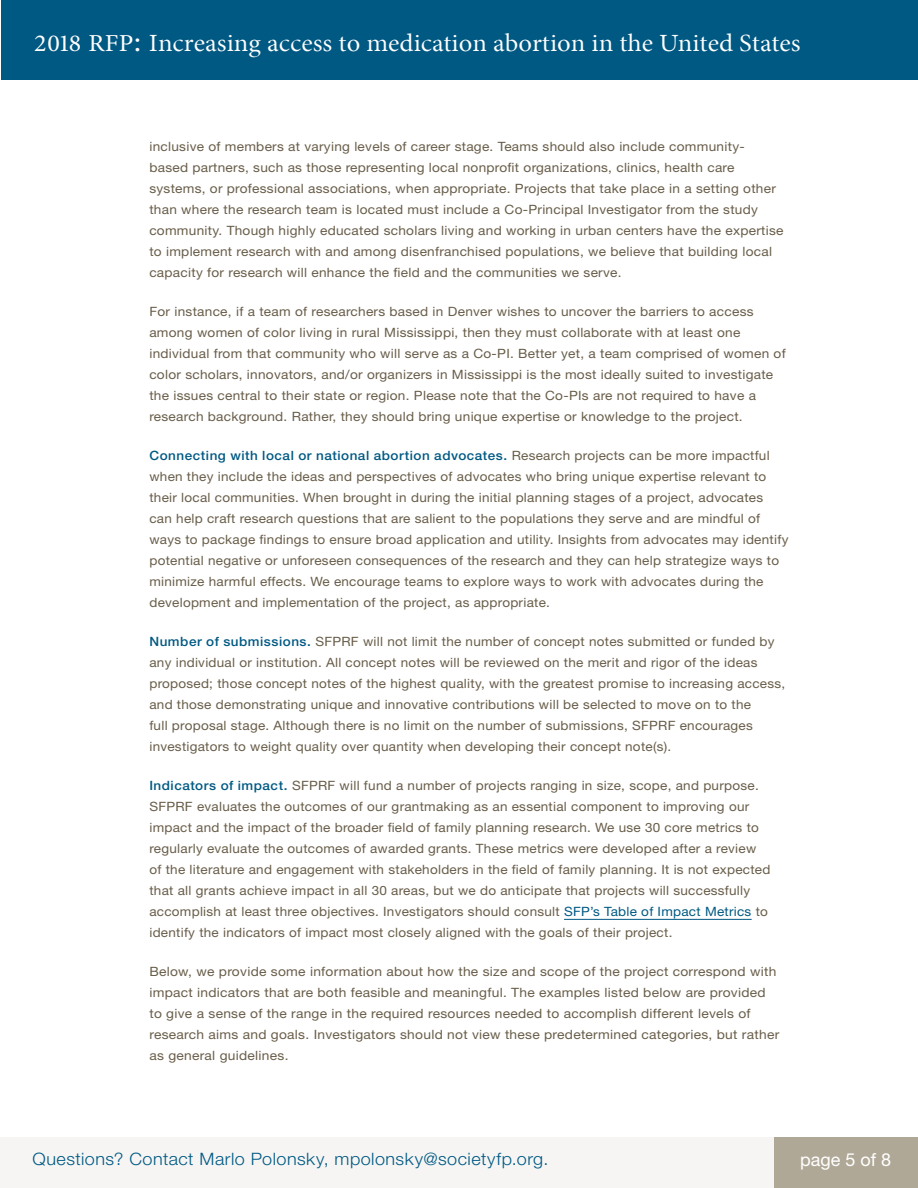
<style>
.page{position:relative;width:918px;height:1188px;background:#fff}
.page>*{position:absolute;margin:0;border:0;box-sizing:border-box;transform-origin:0 0}
.t1{font:300 25.05px "Minion Pro";color:#fff;scale:1.06 1}
.t2{font:18px "Helvetica Neue";color:#fff}
.t3{font:300 17.1px "Helvetica Neue";letter-spacing:.025em;color:#005983;scale:1.05 1}
.t4{font:12.9px/21px "Helvetica Neue";letter-spacing:.02em;color:#685d49;scale:1.05 1}
.t5{font:12.9px/21px "Helvetica Neue";letter-spacing:.02em;color:#685d49;scale:1.06 1}
.t6{font:12.9px/21px "Helvetica Neue";letter-spacing:.02em;color:#685d49;scale:1.07 1}
.s1{font-weight:400;font-size:24.45px}
.s2{font-weight:400;font-size:30.75px}
.s3{font-weight:500;color:#005983}
.s4{color:#005983}
</style>
<div class="page">
<div style="left:1px;top:0;width:917px;height:79px;background:#005983"></div>
<hr style="left:564px;top:919px;width:188px;height:1px;background:#005983">
<div style="left:0;top:1138px;width:774px;height:50px;background:#f6f5f3"></div>
<div style="left:774px;top:1138px;width:144px;height:50px;background:#b0a897"></div>
<h1 class="t1" style="left:34px;top:26px;width:724px"><span class="s1">2018 RFP</span><span class="s2">:</span> Increasing access to medication abortion in the United States</h1>
<p class="t5" style="left:149px;top:136px;width:600px">inclusive of members at varying levels of career stage. Teams should also include community&shy;based partners, such as those representing local nonprofit organizations, clinics, health care systems, or professional associations, when appropriate. Projects that take place in a setting other than where the research team is located must include a Co-Principal Investigator from the study community. Though highly educated scholars living and working in urban centers have the expertise to implement research with and among disenfranchised populations, we believe that building local capacity for research will enhance the field and the communities we serve.</p>
<p class="t5" style="left:149px;top:301px;width:602px">For instance, if a team of researchers based in Denver wishes to uncover the barriers to access among women of color living in rural Mississippi, then they must collaborate with at least one individual from that community who will serve as a Co-PI. Better yet, a team comprised of women of color scholars, innovators, and/or organizers in Mississippi is the most ideally suited to investigate the issues central to their state or region. Please note that the Co-PIs are not required to have a research background. Rather, they should bring unique expertise or knowledge to the project.</p>
<p class="t4" style="left:149px;top:445px;width:610px"><span class="s3">Connecting with local or national abortion advocates.</span> Research projects can be more impactful when they include the ideas and perspectives of advocates who bring unique expertise relevant to their local communities. When brought in during the initial planning stages of a project, advocates can help craft research questions that are salient to the populations they serve and are mindful of ways to package findings to ensure broad application and utility. Insights from advocates may identify potential negative or unforeseen consequences of the research and they can help strategize ways to minimize harmful effects. We encourage teams to explore ways to work with advocates during the development and implementation of the project, as appropriate.</p>
<p class="t4" style="left:149px;top:631px;width:607px"><span class="s3">Number of submissions.</span> SFPRF will not limit the number of concept notes submitted or funded by any individual or institution. All concept notes will be reviewed on the merit and rigor of the ideas proposed; those concept notes of the highest quality, with the greatest promise to increasing access, and those demonstrating unique and innovative contributions will be selected to move on to the<br>full proposal stage. Although there is no limit on the number of submissions, SFPRF encourages investigators to weight quality over quantity when developing their concept note(s).</p>
<p class="t4" style="left:149px;top:775px;width:593px"><span class="s3">Indicators of impact.</span> SFPRF will fund a number of projects ranging in size, scope, and purpose.<br>SFPRF evaluates the outcomes of our grantmaking as an essential component to improving our impact and the impact of the broader field of family planning research. We use 30 core metrics to regularly evaluate the outcomes of awarded grants. These metrics were developed after a review of the literature and engagement with stakeholders in the field of family planning. It is not expected that all grants achieve impact in all 30 areas, but we do anticipate that projects will successfully accomplish at least three objectives. Investigators should consult <span class="s4">SFP’s Table of Impact Metrics</span> to identify the indicators of impact most closely aligned with the goals of their project.</p>
<p class="t6" style="left:149px;top:961px;width:590px">Below, we provide some information about how the size and scope of the project correspond with impact indicators that are both feasible and meaningful. The examples listed below are provided to give a sense of the range in the required resources needed to accomplish different levels of research aims and goals. Investigators should not view these predetermined categories, but rather as general guidelines.</p>
<h3 class="t3" style="left:32px;top:1149px;width:493px">Questions? Contact Marlo Polonsky, mpolonsky@societyfp.org.</h3>
<h2 class="t2" style="left:800px;top:1149px;width:93px">page 5 of 8</h2>
</div>
